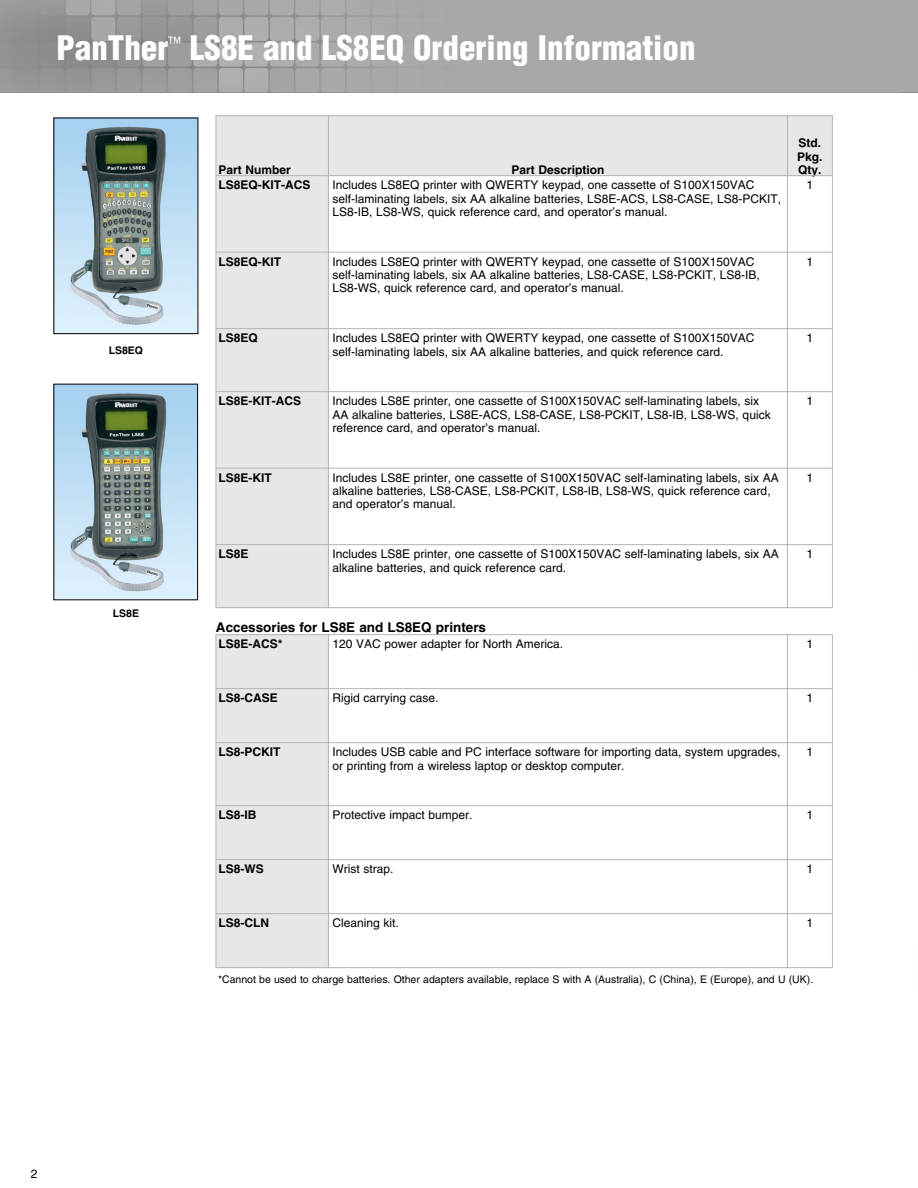
<style>
.page{position:relative;width:918px;height:1188px;background:#fff}
.page>*{position:absolute;margin:0;border:0;box-sizing:border-box;transform-origin:0 0}
.t1{font:900 condensed 33px "Helvetica";color:#fff}
.t2{font:700 13.5px "Helvetica";color:#000}
.t3{font:12px/13.2px "Helvetica";color:#000}
.t4{font:700 12px/13.5px "Helvetica";color:#000;text-align:justify}
.t5{font:10.5px "Helvetica";color:#000}
.t6{font:700 10.5px "Helvetica";color:#000}
</style>
<div class="page">
<div style="left:216px;top:116px;width:112px;height:60px;background:#e6e7e8"></div>
<div style="left:328px;top:116px;width:459px;height:60px;background:#e6e7e8"></div>
<div style="left:787px;top:116px;width:45px;height:60px;background:#e6e7e8"></div>
<div style="left:216px;top:176px;width:112px;height:76px;background:#e6e7e8"></div>
<div style="left:216px;top:252px;width:112px;height:77px;background:#e6e7e8"></div>
<div style="left:216px;top:329px;width:112px;height:63px;background:#e6e7e8"></div>
<div style="left:216px;top:392px;width:112px;height:76px;background:#e6e7e8"></div>
<div style="left:216px;top:468px;width:112px;height:77px;background:#e6e7e8"></div>
<div style="left:216px;top:545px;width:112px;height:63px;background:#e6e7e8"></div>
<div style="left:216px;top:635px;width:112px;height:54px;background:#e6e7e8"></div>
<div style="left:216px;top:689px;width:112px;height:54px;background:#e6e7e8"></div>
<div style="left:216px;top:743px;width:112px;height:63px;background:#e6e7e8"></div>
<div style="left:216px;top:806px;width:112px;height:54px;background:#e6e7e8"></div>
<div style="left:216px;top:860px;width:112px;height:54px;background:#e6e7e8"></div>
<div style="left:216px;top:914px;width:112px;height:54px;background:#e6e7e8"></div>
<hr style="left:216px;top:175px;width:617px;height:1px;background:#b1b4b6">
<hr style="left:216px;top:115px;width:617px;height:1px;background:#b1b4b6">
<hr style="left:216px;top:252px;width:617px;height:1px;background:#b1b4b6">
<hr style="left:216px;top:328px;width:617px;height:1px;background:#b1b4b6">
<hr style="left:216px;top:391px;width:617px;height:1px;background:#b1b4b6">
<hr style="left:216px;top:468px;width:617px;height:1px;background:#b1b4b6">
<hr style="left:216px;top:544px;width:617px;height:1px;background:#b1b4b6">
<hr style="left:216px;top:607px;width:617px;height:1px;background:#b1b4b6">
<hr style="left:216px;top:634px;width:617px;height:1px;background:#b1b4b6">
<hr style="left:216px;top:688px;width:617px;height:1px;background:#b1b4b6">
<hr style="left:216px;top:742px;width:617px;height:1px;background:#b1b4b6">
<hr style="left:216px;top:805px;width:617px;height:1px;background:#b1b4b6">
<hr style="left:216px;top:859px;width:617px;height:1px;background:#b1b4b6">
<hr style="left:216px;top:913px;width:617px;height:1px;background:#b1b4b6">
<hr style="left:216px;top:967px;width:617px;height:1px;background:#b1b4b6">
<hr style="left:328px;top:115px;width:1px;height:493px;background:#b1b4b6">
<hr style="left:328px;top:634px;width:1px;height:334px;background:#b1b4b6">
<hr style="left:216px;top:115px;width:1px;height:493px;background:#b1b4b6">
<hr style="left:216px;top:634px;width:1px;height:334px;background:#b1b4b6">
<hr style="left:787px;top:115px;width:1px;height:493px;background:#b1b4b6">
<hr style="left:787px;top:634px;width:1px;height:334px;background:#b1b4b6">
<hr style="left:832px;top:115px;width:1px;height:493px;background:#b1b4b6">
<hr style="left:832px;top:634px;width:1px;height:334px;background:#b1b4b6">
<img style="left:55px;top:120px;width:141px;height:212px">
<img style="left:55px;top:386px;width:141px;height:212px">
<div style="left:53px;top:384px;width:145px;height:216px;border:1px solid #000"></div>
<img style="left:0;top:0;width:918px;height:93px">
<h1 class="t1" style="left:57px;top:27px;width:640px">PanTher<sup>™</sup> LS8E and LS8EQ Ordering Information</h1>
<p class="t4" style="left:219px;top:163px;width:74px">Part Number</p>
<p class="t4" style="left:511px;top:163px;width:95px">Part Description</p>
<p class="t4" style="left:797px;top:136px;width:27px">Std.<br>Pkg.<br>Qty.</p>
<p class="t6" style="left:109px;top:344px;width:36px">LS8EQ</p>
<p class="t6" style="left:113px;top:607px;width:28px">LS8E</p>
<p class="t4" style="left:219px;top:178px;width:94px">LS8EQ-KIT-ACS</p>
<p class="t3" style="left:332px;top:179px;width:450px">Includes LS8EQ printer with QWERTY keypad, one cassette of S100X150VAC self-laminating labels, six AA alkaline batteries, LS8E-ACS, LS8-CASE, LS8-PCKIT,<br>LS8-IB, LS8-WS, quick reference card, and operator’s manual.</p>
<p class="t3" style="left:807px;top:179px;width:8px">1</p>
<p class="t4" style="left:219px;top:255px;width:64px">LS8EQ-KIT</p>
<p class="t3" style="left:332px;top:255px;width:429px">Includes LS8EQ printer with QWERTY keypad, one cassette of S100X150VAC self-laminating labels, six AA alkaline batteries, LS8-CASE, LS8-PCKIT, LS8-IB,<br>LS8-WS, quick reference card, and operator’s manual.</p>
<p class="t3" style="left:807px;top:255px;width:8px">1</p>
<p class="t4" style="left:219px;top:331px;width:41px">LS8EQ</p>
<p class="t3" style="left:332px;top:332px;width:423px">Includes LS8EQ printer with QWERTY keypad, one cassette of S100X150VAC self-laminating labels, six AA alkaline batteries, and quick reference card.</p>
<p class="t3" style="left:807px;top:332px;width:8px">1</p>
<p class="t4" style="left:219px;top:394px;width:84px">LS8E-KIT-ACS</p>
<p class="t3" style="left:332px;top:395px;width:440px">Includes LS8E printer, one cassette of S100X150VAC self-laminating labels, six<br>AA alkaline batteries, LS8E-ACS, LS8-CASE, LS8-PCKIT, LS8-IB, LS8-WS, quick reference card, and operator’s manual.</p>
<p class="t3" style="left:807px;top:395px;width:8px">1</p>
<p class="t4" style="left:219px;top:471px;width:55px">LS8E-KIT</p>
<p class="t3" style="left:332px;top:471px;width:448px">Includes LS8E printer, one cassette of S100X150VAC self-laminating labels, six AA alkaline batteries, LS8-CASE, LS8-PCKIT, LS8-IB, LS8-WS, quick reference card, and operator’s manual.</p>
<p class="t3" style="left:807px;top:471px;width:8px">1</p>
<p class="t4" style="left:219px;top:547px;width:32px">LS8E</p>
<p class="t3" style="left:332px;top:548px;width:448px">Includes LS8E printer, one cassette of S100X150VAC self-laminating labels, six AA alkaline batteries, and quick reference card.</p>
<p class="t3" style="left:807px;top:548px;width:8px">1</p>
<p class="t2" style="left:216px;top:619px;width:272px">Accessories for LS8E and LS8EQ printers</p>
<p class="t4" style="left:219px;top:637px;width:66px">LS8E-ACS*</p>
<p class="t3" style="left:332px;top:638px;width:232px">120 VAC power adapter for North America.</p>
<p class="t3" style="left:807px;top:638px;width:8px">1</p>
<p class="t4" style="left:219px;top:691px;width:61px">LS8-CASE</p>
<p class="t3" style="left:332px;top:692px;width:108px">Rigid carrying case.</p>
<p class="t3" style="left:807px;top:692px;width:8px">1</p>
<p class="t4" style="left:219px;top:745px;width:64px">LS8-PCKIT</p>
<p class="t3" style="left:332px;top:746px;width:449px">Includes USB cable and PC interface software for importing data, system upgrades, or printing from a wireless laptop or desktop computer.</p>
<p class="t3" style="left:807px;top:746px;width:8px">1</p>
<p class="t4" style="left:219px;top:808px;width:40px">LS8-IB</p>
<p class="t3" style="left:332px;top:809px;width:142px">Protective impact bumper.</p>
<p class="t3" style="left:807px;top:809px;width:8px">1</p>
<p class="t4" style="left:219px;top:862px;width:47px">LS8-WS</p>
<p class="t3" style="left:332px;top:863px;width:63px">Wrist strap.</p>
<p class="t3" style="left:807px;top:863px;width:8px">1</p>
<p class="t4" style="left:219px;top:916px;width:52px">LS8-CLN</p>
<p class="t3" style="left:332px;top:917px;width:68px">Cleaning kit.</p>
<p class="t3" style="left:807px;top:917px;width:8px">1</p>
<p class="t5" style="left:218px;top:973px;width:597px">*Cannot be used to charge batteries. Other adapters available, replace S with A (Australia), C (China), E (Europe), and U (UK).</p>
<p class="t3" style="left:31px;top:1167px;width:8px">2</p>
</div>
